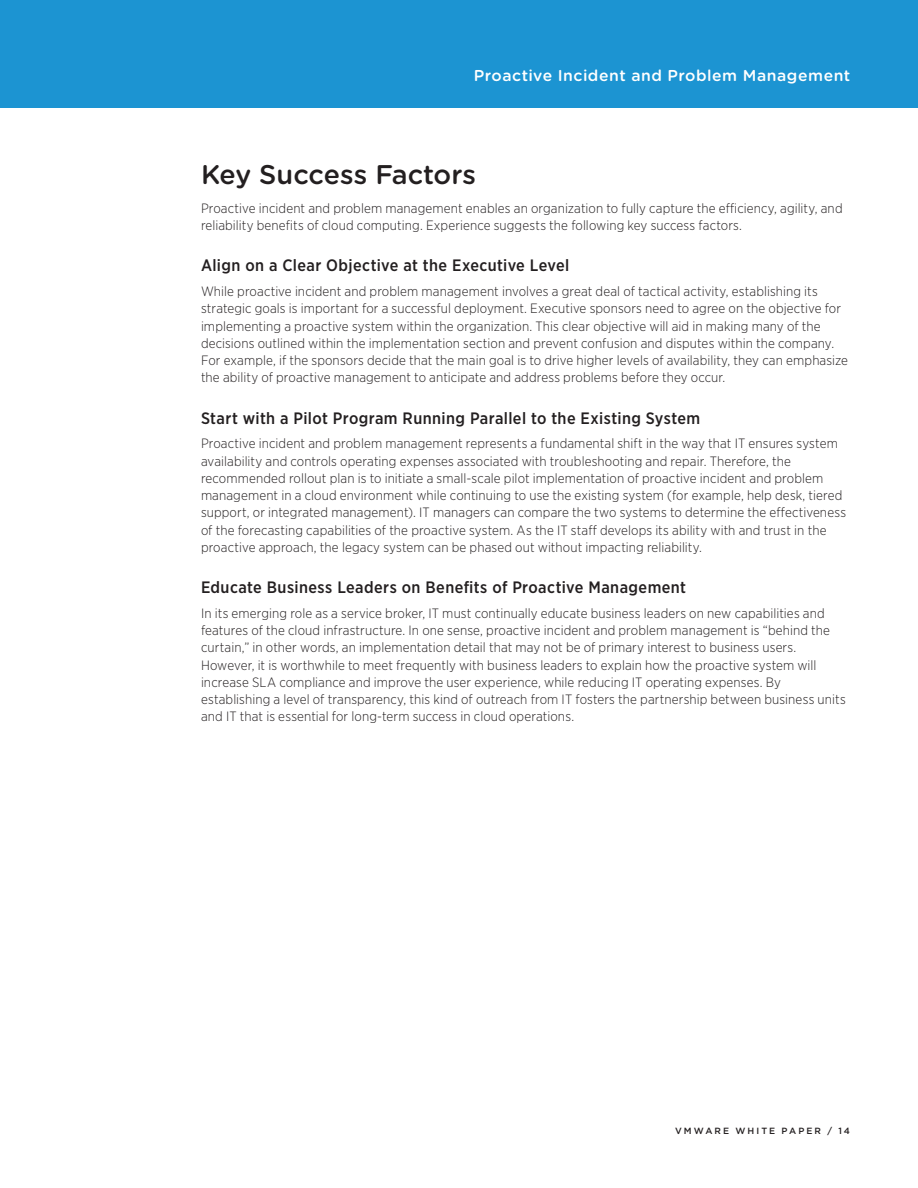
<style>
.page{position:relative;width:918px;height:1188px;background:#fff}
.page>*{position:absolute;margin:0;border:0;box-sizing:border-box;transform-origin:0 0}
._3_Main_Body_Head{font:500 27px "Gotham Rounded";color:#231f20}
._4a_Subhead_1{font:500 16.5px "Gotham Narrow";letter-spacing:.025em;color:#231f20}
.t1{font:500 15.75px "Gotham Rounded";letter-spacing:.035em;color:#fff}
._5a_Body{font:300 13.5px/17.2px "Gotham Narrow";letter-spacing:.01em;color:#231f20}
.t2{font:500 9px "Gotham";letter-spacing:.23em;color:#231f20}
</style>
<div class="page">
<div style="left:0;top:0;width:918px;height:108px;background:#1c94d2"></div>
<p class="t1" style="left:474px;top:64px;width:378px">Proactive Incident and Problem Management</p>
<p class="_3_Main_Body_Head" style="left:201px;top:155px;width:276px">Key Success Factors</p>
<p class="_5a_Body" style="left:201px;top:199px;width:643px">Proactive incident and problem management enables an organization to fully capture the efficiency, agility, and reliability benefits of cloud computing. Experience suggests the following key success factors.</p>
<p class="_4a_Subhead_1" style="left:201px;top:255px;width:370px">Align on a Clear Objective at the Executive Level</p>
<p class="_5a_Body" style="left:201px;top:282px;width:649px">While proactive incident and problem management involves a great deal of tactical activity, establishing its strategic goals is important for a successful deployment. Executive sponsors need to agree on the objective for implementing a proactive system within the organization. This clear objective will aid in making many of the decisions outlined within the implementation section and prevent confusion and disputes within the company.<br>For example, if the sponsors decide that the main goal is to drive higher levels of availability, they can emphasize the ability of proactive management to anticipate and address problems before they occur.</p>
<p class="_4a_Subhead_1" style="left:201px;top:407px;width:501px">Start with a Pilot Program Running Parallel to the Existing System</p>
<p class="_5a_Body" style="left:201px;top:435px;width:647px">Proactive incident and problem management represents a fundamental shift in the way that IT ensures system availability and controls operating expenses associated with troubleshooting and repair. Therefore, the recommended rollout plan is to initiate a small-scale pilot implementation of proactive incident and problem management in a cloud environment while continuing to use the existing system (for example, help desk, tiered support, or integrated management). IT managers can compare the two systems to determine the effectiveness of the forecasting capabilities of the proactive system. As the IT staff develops its ability with and trust in the proactive approach, the legacy system can be phased out without impacting reliability.</p>
<p class="_4a_Subhead_1" style="left:201px;top:577px;width:487px">Educate Business Leaders on Benefits of Proactive Management</p>
<p class="_5a_Body" style="left:201px;top:604px;width:646px">In its emerging role as a service broker, IT must continually educate business leaders on new capabilities and features of the cloud infrastructure. In one sense, proactive incident and problem management is “behind the curtain,” in other words, an implementation detail that may not be of primary interest to business users.<br>However, it is worthwhile to meet frequently with business leaders to explain how the proactive system will increase SLA compliance and improve the user experience, while reducing IT operating expenses. By establishing a level of transparency, this kind of outreach from IT fosters the partnership between business units and IT that is essential for long-term success in cloud operations.</p>
<p class="t2" style="left:675px;top:1125px;width:176px">VMWARE WHITE PAPER / 14</p>
</div>
